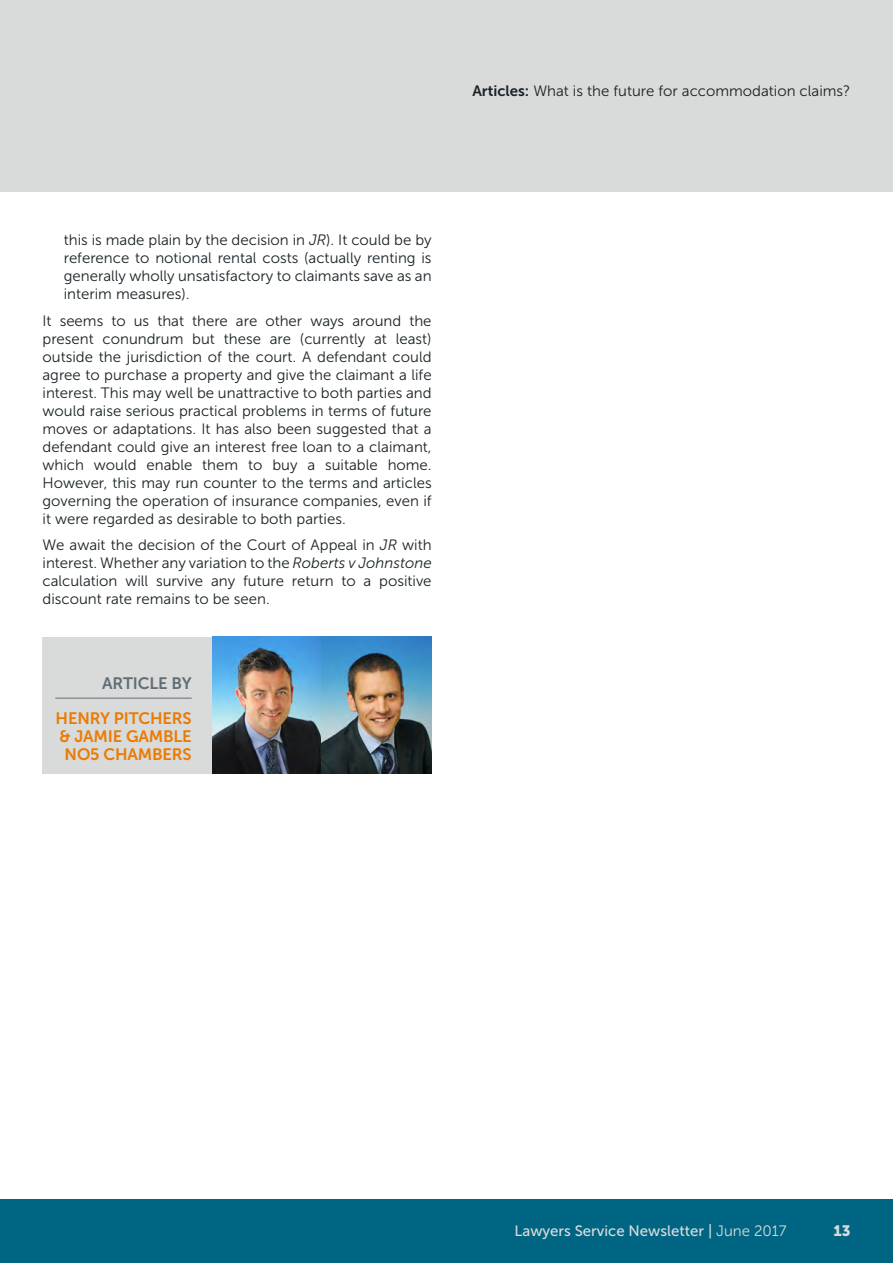
<style>
.page{position:relative;width:893px;height:1263px;background:#fff}
.page>*{position:absolute;margin:0;border:0;box-sizing:border-box;transform-origin:0 0}
.t1{font:16.5px/18px "Museo Sans 700";letter-spacing:-.01em;color:#ec7a02;text-align:center}
.t2{font:16.5px "Museo Sans 700";letter-spacing:-.01em;color:#616d75}
.t3{font:15px/18px "Museo Sans 300";color:#192226;text-align:justify}
.t4{font:15px "Museo Sans 500";color:#d9dbda}
.t5{font:15px "Museo Sans 900";color:#d9dbda}
.s1{font-family:"Museo Sans 700"}
.s2{font-style:italic}
.s3{font-family:"Museo Sans 300"}
</style>
<div class="page">
<div style="left:0;top:0;width:893px;height:191px;background:#d9dbda"></div>
<div style="left:0;top:1199px;width:893px;height:64px;background:#006583"></div>
<div style="left:43px;top:637px;width:389px;height:136px;background:#d9dbda"></div>
<hr style="left:55px;top:698px;width:137px;height:1px;background:#616d75">
<img style="left:213px;top:637px;width:219px;height:136px">
<p class="t3" style="left:472px;top:82px;width:380px"><span class="s1">Articles:</span> What is the future for accommodation claims?</p>
<p class="t3" style="left:64px;top:231px;width:369px">this is made plain by the decision in <span class="s2">JR</span>). It could be by reference to notional rental costs (actually renting is generally wholly unsatisfactory to claimants save as an interim measures).</p>
<p class="t3" style="left:43px;top:312px;width:391px">It seems to us that there are other ways around the present conundrum but these are (currently at least) outside the jurisdiction of the court. A defendant could agree to purchase a property and give the claimant a life interest. This may well be unattractive to both parties and would raise serious practical problems in terms of future moves or adaptations. It has also been suggested that a defendant could give an interest free loan to a claimant, which would enable them to buy a suitable home.<br>However, this may run counter to the terms and articles governing the operation of insurance companies, even if it were regarded as desirable to both parties.</p>
<p class="t3" style="left:43px;top:536px;width:391px">We await the decision of the Court of Appeal in <span class="s2">JR</span> with interest. Whether any variation to the <span class="s2">Roberts v Johnstone </span>calculation will survive any future return to a positive discount rate remains to be seen.</p>
<p class="t2" style="left:102px;top:674px;width:91px">ARTICLE BY</p>
<p class="t1" style="left:56px;top:709px;width:138px">HENRY PITCHERS &amp; JAMIE GAMBLE<br>NO5 CHAMBERS</p>
<p class="t4" style="left:514px;top:1222px;width:274px">Lawyers Service Newsletter | <span class="s3">June 2017</span></p>
<p class="t5" style="left:833px;top:1222px;width:19px">13</p>
</div>
